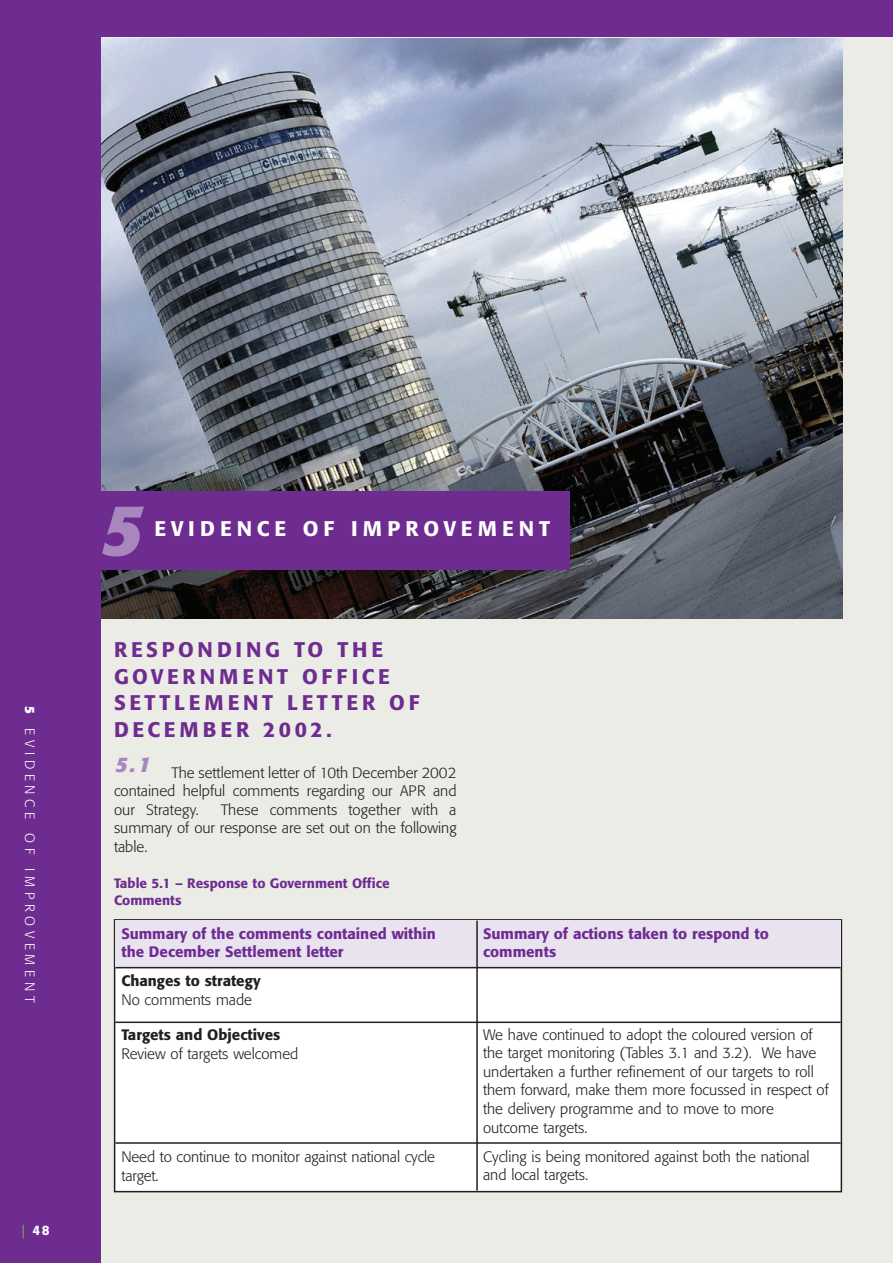
<style>
.page{position:relative;width:893px;height:1263px;background:#fff}
.page>*{position:absolute;margin:0;border:0;box-sizing:border-box;transform-origin:0 0}
.t1{font:italic 700 72px "Formata";color:#a787be}
.t2{font:500 21px/26.4px "Formata";letter-spacing:.175em;color:#6e2c91}
.t3{font:500 21px "Formata";letter-spacing:.235em;color:#fff}
.t4{font:italic 700 21px "Formata";color:#a787be}
.t5{font:300 15px/18.6px "Formata";color:#231f20}
.t6{font:500 15px/18.9px "Formata";color:#6e2c91}
.t7{font:500 15px "Formata";color:#231f20}
.t8{font:500 13.5px/17px "Formata";color:#6e2c91}
.t9{font:300 13.5px "Formata";letter-spacing:.35em;color:#fff}
.t10{font:500 13.5px "Formata";color:#fff}
.s1{font-weight:700}
.s2{font-weight:300;color:#7fc241}
</style>
<div class="page">
<div style="left:0;top:0;width:892px;height:1263px;background:#6e2c91"></div>
<div style="left:102px;top:38px;width:790px;height:1225px;background:#ecece7"></div>
<img style="left:102px;top:38px;width:740px;height:581px">
<div style="left:0;top:492px;width:570px;height:78px;background:#6e2c91"></div>
<div style="left:115px;top:920px;width:726px;height:272px;background:#fff"></div>
<div style="left:114px;top:919px;width:728px;height:273px;border:2px solid #231f20"></div>
<div style="left:115px;top:921px;width:725px;height:47px;background:#e9e2ef"></div>
<hr style="left:476px;top:921px;width:2px;height:270px;background:#231f20">
<hr style="left:115px;top:967px;width:725px;height:1px;background:#231f20">
<hr style="left:115px;top:1022px;width:725px;height:1px;background:#231f20">
<hr style="left:115px;top:1142px;width:725px;height:2px;background:#231f20">
<p class="t9" style="left:36px;top:706px;width:298px;rotate:90deg"><span class="s1">5</span> EVIDENCE OF IMPROVEMENT</p>
<p class="t10" style="left:22px;top:1225px;width:29px"><span class="s2">|</span> 48</p>
<h1 class="t1" style="left:101px;top:498px;width:43px">5</h1>
<h2 class="t3" style="left:154px;top:520px;width:397px">EVIDENCE OF IMPROVEMENT</h2>
<h2 class="t2" style="left:114px;top:638px;width:307px">RESPONDING TO THE<br>GOVERNMENT OFFICE<br>SETTLEMENT LETTER OF<br>DECEMBER 2002.</h2>
<p class="t5" style="left:114px;top:764px;width:344px;text-align:justify;text-indent:57px">The settlement letter of 10th December 2002 contained helpful comments regarding our APR and our Strategy.</p>
<h2 class="t4" style="left:115px;top:756px;width:37px">5.1</h2>
<p class="t5" style="left:114px;top:801px;width:344px;text-align:justify;text-indent:107px">These comments together with a summary of our response are set out on the following table.</p>
<p class="t8" style="left:114px;top:876px;width:277px">Table 5.1 – Response to Government Office<br>Comments</p>
<p class="t6" style="left:121px;top:925px;width:316px">Summary of the comments contained within the December Settlement letter</p>
<p class="t7" style="left:121px;top:974px;width:141px">Changes to strategy</p>
<p class="t5" style="left:121px;top:992px;width:132px">No comments made</p>
<p class="t7" style="left:121px;top:1028px;width:160px">Targets and Objectives</p>
<p class="t5" style="left:121px;top:1046px;width:178px">Review of targets welcomed</p>
<p class="t5" style="left:121px;top:1149px;width:315px">Need to continue to monitor against national cycle target.</p>
<p class="t6" style="left:483px;top:925px;width:287px">Summary of actions taken to respond to comments</p>
<p class="t5" style="left:483px;top:1026px;width:347px">We have continued to adopt the coloured version of the target monitoring (Tables 3.1 and 3.2). We have undertaken a further refinement of our targets to roll them forward, make them more focussed in respect of the delivery programme and to move to more outcome targets.</p>
<p class="t5" style="left:483px;top:1148px;width:328px">Cycling is being monitored against both the national and local targets.</p>
</div>
